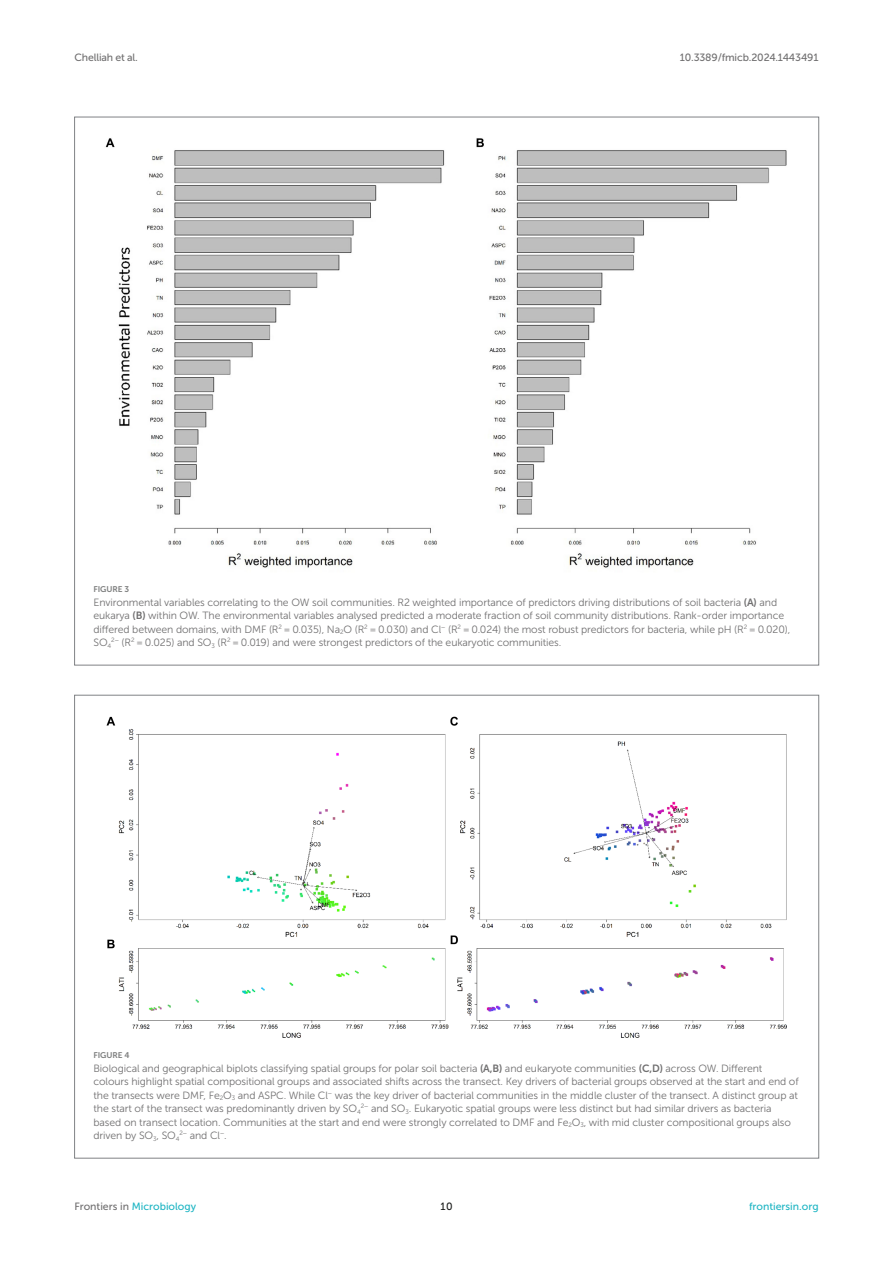
<style>
.page{position:relative;width:893px;height:1263px;background:#fff}
.page>*{position:absolute;margin:0;border:0;box-sizing:border-box;transform-origin:0 0}
.FIG_LEG{font:10.5px/13.5px "Museo Sans 300";letter-spacing:-.01em;color:#706f70}
.t1{font:10.5px "Museo Sans 500";letter-spacing:-.015em;color:#706f70}
.t2{font:10.5px "Museo Sans 500";color:#1db5c3}
.t3{font:10.5px "Museo Sans 500";color:#1b1c1b}
.FIG_HD{font:8.25px "Museo Sans 700";letter-spacing:-.01em;color:#7e7f7f}
.s1{font-family:"Museo Sans 700"}
.s2{color:#706f70}
</style>
<div class="page">
<img style="left:105px;top:138px;width:682px;height:430px">
<img style="left:106px;top:716px;width:681px;height:322px">
<p class="t1" style="left:74px;top:51px;width:65px">Chelliah et al.</p>
<p class="t1" style="left:680px;top:51px;width:140px">10.3389/fmicb.2024.1443491</p>
<p class="FIG_HD" style="left:94px;top:585px;width:37px">FIGURE 3</p>
<p class="FIG_LEG" style="left:94px;top:595px;width:698px">Environmental variables correlating to the OW soil communities. R2 weighted importance of predictors driving distributions of soil bacteria <span class="s1">(A)</span> and eukarya <span class="s1">(B)</span> within OW. The environmental variables analysed predicted a moderate fraction of soil community distributions. Rank-order importance differed between domains, with DMF (R<sup>2</sup> = 0.035), Na<sub>2</sub>O (R<sup>2</sup> = 0.030) and Cl<sup>−</sup> (R<sup>2</sup> = 0.024) the most robust predictors for bacteria, while pH (R<sup>2</sup> = 0.020), SO<sub>4</sub><sup>2</sup><sup>−</sup> (R<sup>2</sup> = 0.025) and SO<sub>3</sub> (R<sup>2</sup> = 0.019) and were strongest predictors of the eukaryotic communities.</p>
<p class="FIG_HD" style="left:94px;top:1051px;width:37px">FIGURE 4</p>
<p class="FIG_LEG" style="left:94px;top:1061px;width:707px">Biological and geographical biplots classifying spatial groups for polar soil bacteria <span class="s1">(A,B)</span> and eukaryote communities <span class="s1">(C,D)</span> across OW. Different colours highlight spatial compositional groups and associated shifts across the transect. Key drivers of bacterial groups observed at the start and end of the transects were DMF, Fe<sub>2</sub>O<sub>3</sub> and ASPC. While Cl<sup>−</sup> was the key driver of bacterial communities in the middle cluster of the transect. A distinct group at the start of the transect was predominantly driven by SO<sub>4</sub><sup>2</sup><sup>−</sup> and SO<sub>3</sub>. Eukaryotic spatial groups were less distinct but had similar drivers as bacteria based on transect location. Communities at the start and end were strongly correlated to DMF and Fe<sub>2</sub>O<sub>3</sub>, with mid cluster compositional groups also driven by SO<sub>3</sub>, SO<sub>4</sub><sup>2</sup><sup>−</sup> and Cl<sup>−</sup>.</p>
<p class="t2" style="left:74px;top:1200px;width:123px"><span class="s2">Frontiers in</span> Microbiology</p>
<p class="t3" style="left:440px;top:1200px;width:14px">10</p>
<p class="t2" style="left:749px;top:1200px;width:71px">frontiersin.org</p>
</div>
